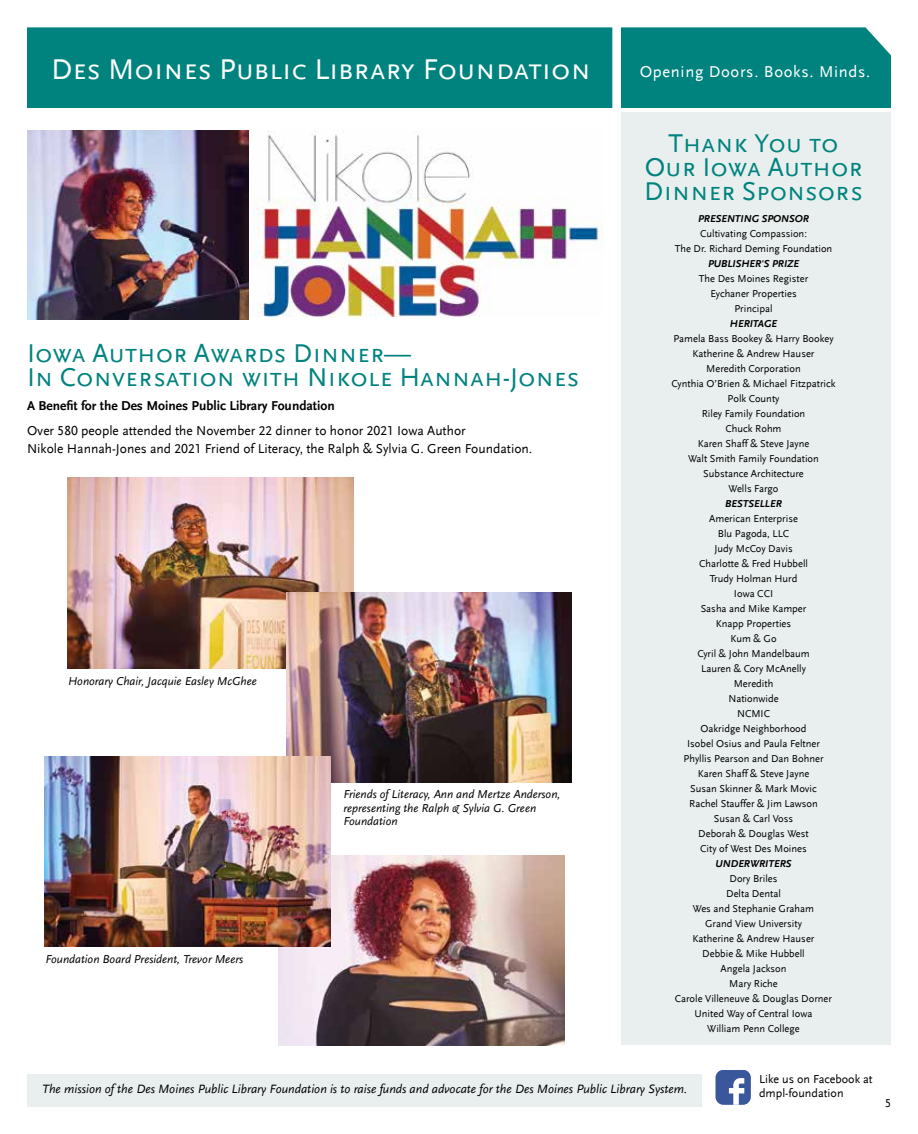
<style>
.page{position:relative;width:918px;height:1134px;background:#fff}
.page>*{position:absolute;margin:0;border:0;box-sizing:border-box;transform-origin:0 0}
.t1{font:30px "Scala Sans LF Caps";color:#fff}
.t2{font:27px/24px "Scala Sans LF Caps";color:#00837e}
.t3{font:16.5px "Scala Sans LF";letter-spacing:.04em;color:#fff}
.t4{font:13.5px/18px "Scala Sans LF";color:#000}
.t5{font:700 13.5px "Scala Sans LF";color:#000}
.t6{font:italic 12.75px "Scala Sans LF";color:#000}
.t7{font:12.15px/14.9px "Scala Sans LF";color:#000}
.t8{font:italic 12px/13.5px "Scala Sans LF";color:#000}
.t9{font:12px "Scala Sans LF";color:#000}
.t10{font:10.5px/15px "Scala Sans LF";color:#000;text-align:center}
.t11{font:italic 700 10.5px "Scala Sans LF";color:#000}
</style>
<div class="page">
<div style="left:621px;top:112px;width:270px;height:932px;background:#e9efee"></div>
<div style="left:27px;top:27px;width:585px;height:81px;background:#00837e"></div>
<div style="left:621px;top:27px;width:270px;height:81px;background:#00837e"></div>
<div style="left:27px;top:1075px;width:675px;height:32px;background:#e9efee"></div>
<svg style="left:716px;top:1070px;width:35px;height:35px"></svg>
<img style="left:253px;top:134px;width:351px;height:182px">
<img style="left:27px;top:131px;width:221px;height:189px">
<img style="left:67px;top:478px;width:286px;height:190px">
<img style="left:286px;top:592px;width:286px;height:191px">
<img style="left:279px;top:855px;width:285px;height:191px">
<img style="left:45px;top:756px;width:285px;height:191px">
<h1 class="t1" style="left:51px;top:53px;width:541px">Des Moines Public Library Foundation</h1>
<h3 class="t3" style="left:640px;top:62px;width:232px">Opening Doors. Books. Minds.</h3>
<h2 class="t2" style="left:27px;top:341px;width:554px">Iowa Author Awards Dinner—<br>In Conversation with Nikole Hannah-Jones</h2>
<p class="t5" style="left:27px;top:399px;width:309px">A Benefit for the Des Moines Public Library Foundation</p>
<p class="t4" style="left:27px;top:422px;width:507px">Over 580 people attended the November 22 dinner to honor 2021 Iowa Author<br>Nikole Hannah-Jones and 2021 Friend of Literacy, the Ralph &amp; Sylvia G. Green Foundation.</p>
<p class="t8" style="left:68px;top:675px;width:190px">Honorary Chair, Jacquie Easley McGhee</p>
<p class="t8" style="left:45px;top:953px;width:199px">Foundation Board President, Trevor Meers</p>
<p class="t8" style="left:343px;top:788px;width:219px">Friends of Literacy, Ann and Mertze Anderson, representing the Ralph &amp; Sylvia G. Green<br>Foundation</p>
<h2 class="t2" style="left:644px;top:132px;width:220px;text-align:center">Thank You to<br>Our Iowa Author<br>Dinner Sponsors</h2>
<p class="t11" style="left:698px;top:213px;width:112px">PRESENTING SPONSOR</p>
<p class="t10" style="left:675px;top:226px;width:159px">Cultivating Compassion:<br>The Dr. Richard Deming Foundation</p>
<p class="t11" style="left:708px;top:258px;width:93px">PUBLISHER’S PRIZE</p>
<p class="t10" style="left:699px;top:271px;width:111px">The Des Moines Register<br>Eychaner Properties<br>Principal</p>
<p class="t11" style="left:730px;top:318px;width:49px">HERITAGE</p>
<p class="t10" style="left:671px;top:331px;width:166px">Pamela Bass Bookey &amp; Harry Bookey<br>Katherine &amp; Andrew Hauser<br>Meredith Corporation<br>Cynthia O’Brien &amp; Michael Fitzpatrick<br>Polk County<br>Riley Family Foundation<br>Chuck Rohm<br>Karen Shaff &amp; Steve Jayne<br>Walt Smith Family Foundation<br>Substance Architecture<br>Wells Fargo</p>
<p class="t11" style="left:725px;top:498px;width:58px">BESTSELLER</p>
<p class="t10" style="left:684px;top:511px;width:142px">American Enterprise<br>Blu Pagoda, LLC<br>Judy McCoy Davis<br>Charlotte &amp; Fred Hubbell<br>Trudy Holman Hurd<br>Iowa CCI<br>Sasha and Mike Kamper<br>Knapp Properties<br>Kum &amp; Go<br>Cyril &amp; John Mandelbaum<br>Lauren &amp; Cory McAnelly<br>Meredith<br>Nationwide<br>NCMIC<br>Oakridge Neighborhood<br>Isobel Osius and Paula Feltner<br>Phyllis Pearson and Dan Bohner<br>Karen Shaff &amp; Steve Jayne<br>Susan Skinner &amp; Mark Movic<br>Rachel Stauffer &amp; Jim Lawson<br>Susan &amp; Carl Voss<br>Deborah &amp; Douglas West<br>City of West Des Moines</p>
<p class="t11" style="left:716px;top:858px;width:77px">UNDERWRITERS</p>
<p class="t10" style="left:675px;top:871px;width:159px">Dory Briles<br>Delta Dental<br>Wes and Stephanie Graham<br>Grand View University<br>Katherine &amp; Andrew Hauser<br>Debbie &amp; Mike Hubbell<br>Angela Jackson<br>Mary Riche<br>Carole Villeneuve &amp; Douglas Dorner<br>United Way of Central Iowa<br>William Penn College</p>
<p class="t6" style="left:42px;top:1082px;width:647px">The mission of the Des Moines Public Library Foundation is to raise funds and advocate for the Des Moines Public Library System.</p>
<p class="t7" style="left:759px;top:1071px;width:115px">Like us on Facebook at dmpl-foundation</p>
<p class="t9" style="left:885px;top:1096px;width:7px">5</p>
</div>
